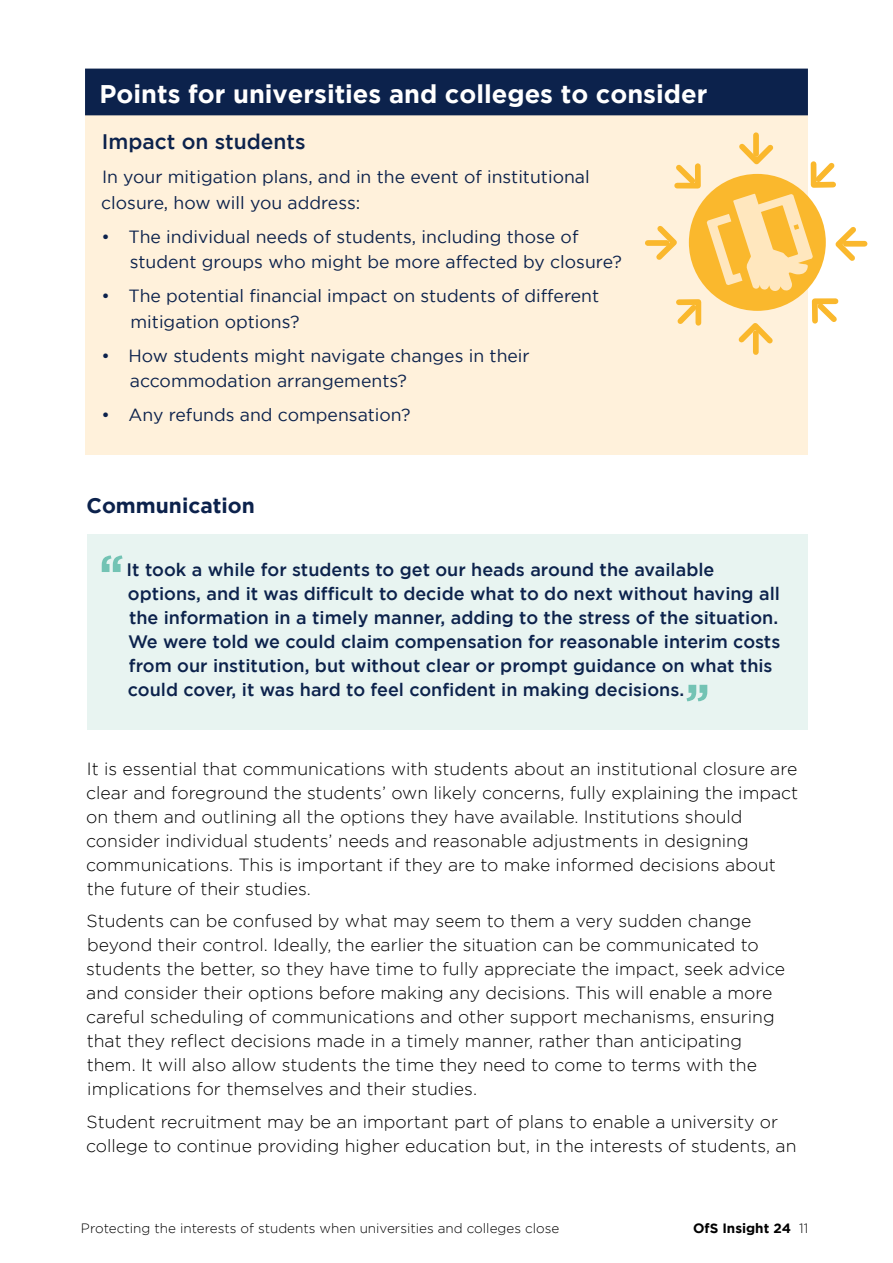
<style>
.page{position:relative;width:893px;height:1263px;background:#fff}
.page>*{position:absolute;margin:0;border:0;box-sizing:border-box;transform-origin:0 0}
.quote{font:500 58.5px "Gotham";color:#73c3b4}
.New_Style_Head_in_Case_Study_Box{font:700 25.5px "Gotham";color:#fff}
.New_Style_Case_study_text{font:500 21px "Gotham";color:#0c224c}
.New_Style_Sub_head_1{font:700 21px "Gotham";color:#0c224c}
.quote-2{font:500 18px/24px "Gotham";color:#0c224c}
.New_style_TEXT{font:300 17.7px/24px "Gotham";color:#000}
.New_Style_Case_study_text-2{font:17.7px/25.5px "Gotham";color:#0c224c}
.t1{font:300 13.5px "Gotham";color:#000}
.t2{font:700 13.5px "Gotham";color:#000}
.s1{font-weight:300}
</style>
<div class="page">
<div style="left:87px;top:534px;width:721px;height:195px;background:#e8f4f1"></div>
<div style="left:85px;top:104px;width:723px;height:351px;background:#fff1db"></div>
<div style="left:85px;top:69px;width:723px;height:46px;background:#0c224c"></div>
<div style="left:753px;top:135px;width:6px;height:19px;background:#fab82d"></div>
<div style="left:846px;top:241px;width:19px;height:6px;background:#fab82d"></div>
<div style="left:753px;top:333px;width:6px;height:19px;background:#fab82d"></div>
<div style="left:648px;top:240px;width:19px;height:6px;background:#fab82d"></div>
<svg style="left:651px;top:139px;width:210px;height:210px"></svg>
<h3 class="New_Style_Head_in_Case_Study_Box" style="left:100px;top:79px;width:609px">Points for universities and colleges to consider</h3>
<p class="New_Style_Case_study_text" style="left:102px;top:130px;width:205px">Impact on students</p>
<p class="New_Style_Case_study_text-2" style="left:101px;top:164px;width:490px">In your mitigation plans, and in the event of institutional closure, how will you address:</p>
<p class="New_Style_Case_study_text-2" style="left:130px;top:224px;width:493px;text-indent:-28px">• The individual needs of students, including those of student groups who might be more affected by closure?</p>
<p class="New_Style_Case_study_text-2" style="left:130px;top:283px;width:470px;text-indent:-29px">• The potential financial impact on students of different mitigation options?</p>
<p class="New_Style_Case_study_text-2" style="left:130px;top:343px;width:401px;text-indent:-28px">• How students might navigate changes in their accommodation arrangements?</p>
<p class="New_Style_Case_study_text-2" style="left:102px;top:402px;width:311px">• Any refunds and compensation?</p>
<h2 class="New_Style_Sub_head_1" style="left:86px;top:494px;width:170px">Communication</h2>
<p class="quote" style="left:98px;top:543px;width:28px">‘‘</p>
<p class="quote-2" style="left:127px;top:557px;width:655px">It took a while for students to get our heads around the available options, and it was difficult to decide what to do next without having all the information in a timely manner, adding to the stress of the situation.<br>We were told we could claim compensation for reasonable interim costs from our institution, but without clear or prompt guidance on what this could cover, it was hard to feel confident in making decisions.</p>
<p class="quote" style="left:684px;top:672px;width:28px">’’</p>
<p class="New_style_TEXT" style="left:86px;top:756px;width:714px">It is essential that communications with students about an institutional closure are clear and foreground the students’ own likely concerns, fully explaining the impact on them and outlining all the options they have available. Institutions should consider individual students’ needs and reasonable adjustments in designing communications. This is important if they are to make informed decisions about the future of their studies.</p>
<p class="New_style_TEXT" style="left:86px;top:909px;width:700px">Students can be confused by what may seem to them a very sudden change beyond their control. Ideally, the earlier the situation can be communicated to students the better, so they have time to fully appreciate the impact, seek advice and consider their options before making any decisions. This will enable a more careful scheduling of communications and other support mechanisms, ensuring that they reflect decisions made in a timely manner, rather than anticipating them. It will also allow students the time they need to come to terms with the implications for themselves and their studies.</p>
<p class="New_style_TEXT" style="left:86px;top:1109px;width:712px">Student recruitment may be an important part of plans to enable a university or college to continue providing higher education but, in the interests of students, an</p>
<p class="t1" style="left:81px;top:1221px;width:480px">Protecting the interests of students when universities and colleges close</p>
<p class="t2" style="left:693px;top:1220px;width:117px">OfS Insight 24 <span class="s1">11</span></p>
</div>
